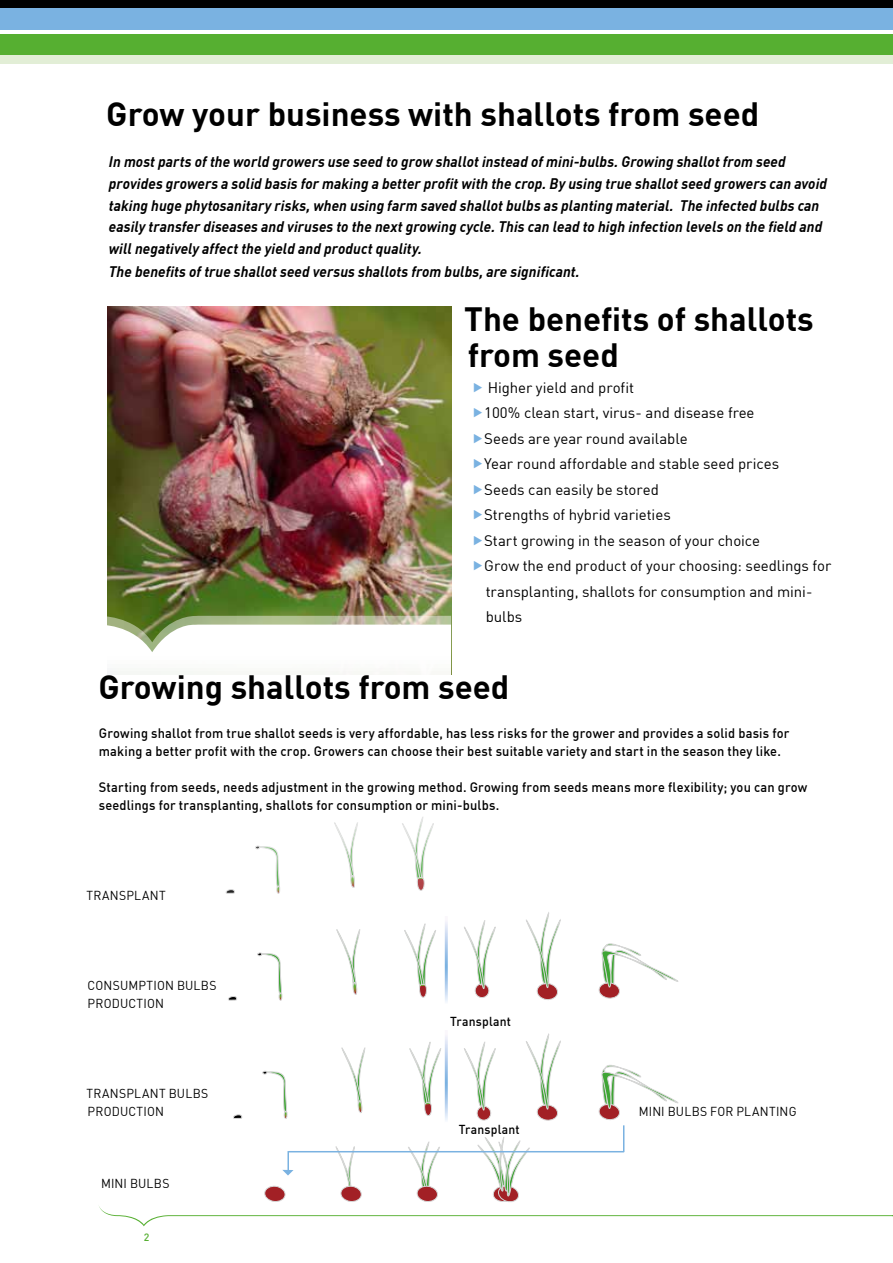
<style>
.page{position:relative;width:893px;height:1263px;background:#fff}
.page>*{position:absolute;margin:0;border:0;box-sizing:border-box;transform-origin:0 0}
.t1{font:700 33px/36px "DIN Offc Pro";color:#000}
.t2{font:italic 700 15px/21.9px "DIN Offc Pro";letter-spacing:.005em;color:#000;scale:.95 1}
.t3{font:15px/25.5px "DIN Offc Pro";letter-spacing:-.005em;color:#000}
.t4{font:500 13.5px/18px "DIN Offc Pro";letter-spacing:.015em;color:#000;scale:.95 1}
.t5{font:12.75px/18px "DIN Offc Pro";letter-spacing:.02em;color:#000;scale:.95 1}
.t6{font:500 12.75px "DIN Offc Pro";letter-spacing:.015em;color:#000;scale:.95 1}
.t7{font:500 10.5px "DIN Offc Pro";color:#56af31}
</style>
<div class="page">
<svg style="left:464px;top:920px;width:32px;height:78px"></svg>
<svg style="left:526px;top:912px;width:35px;height:88px"></svg>
<svg style="left:598px;top:943px;width:81px;height:56px"></svg>
<svg style="left:228px;top:996px;width:9px;height:4px"></svg>
<svg style="left:278px;top:971px;width:5px;height:29px"></svg>
<svg style="left:351px;top:971px;width:7px;height:23px"></svg>
<svg style="left:417px;top:971px;width:10px;height:26px"></svg>
<img style="left:107px;top:306px;width:344px;height:309px">
<svg style="left:107px;top:615px;width:344px;height:356px"></svg>
<hr style="left:445px;top:916px;width:3px;height:88px;background:#fff">
<svg style="left:99px;top:1033px;width:794px;height:193px"></svg>
<div style="left:0;top:0;width:893px;height:9px;background:#000"></div>
<div style="left:0;top:34px;width:893px;height:21px;background:#56af31"></div>
<div style="left:0;top:9px;width:893px;height:21px;background:#7ab2e1"></div>
<div style="left:0;top:55px;width:893px;height:9px;background:#e2eed6"></div>
<h1 class="t1" style="left:106px;top:92px;width:654px">Grow your business with shallots from seed</h1>
<p class="t2" style="left:109px;top:149px;width:758px">In most parts of the world growers use seed to grow shallot instead of mini-bulbs. Growing shallot from seed provides growers a solid basis for making a better profit with the crop. By using true shallot seed growers can avoid taking huge phytosanitary risks, when using farm saved shallot bulbs as planting material. The infected bulbs can easily transfer diseases and viruses to the next growing cycle. This can lead to high infection levels on the field and will negatively affect the yield and product quality.<br>The benefits of true shallot seed versus shallots from bulbs, are significant.</p>
<h1 class="t1" style="left:464px;top:297px;width:351px">The benefits of shallots from seed</h1>
<p class="t3" style="left:484px;top:373px;width:348px">Higher yield and profit<br>100% clean start, virus- and disease free<br>Seeds are year round available<br>Year round affordable and stable seed prices<br>Seeds can easily be stored<br>Strengths of hybrid varieties<br>Start growing in the season of your choice<br>Grow the end product of your choosing: seedlings for transplanting, shallots for consumption and mini&shy;bulbs</p>
<h1 class="t1" style="left:98px;top:665px;width:412px">Growing shallots from seed</h1>
<p class="t4" style="left:99px;top:723px;width:728px">Growing shallot from true shallot seeds is very affordable, has less risks for the grower and provides a solid basis for making a better profit with the crop. Growers can choose their best suitable variety and start in the season they like.</p>
<p class="t4" style="left:99px;top:777px;width:748px">Starting from seeds, needs adjustment in the growing method. Growing from seeds means more flexibility; you can grow seedlings for transplanting, shallots for consumption or mini-bulbs.</p>
<p class="t5" style="left:86px;top:885px;width:85px">TRANSPLANT</p>
<p class="t5" style="left:87px;top:975px;width:137px">CONSUMPTION BULBS<br>PRODUCTION</p>
<p class="t5" style="left:86px;top:1083px;width:130px">TRANSPLANT BULBS<br>PRODUCTION</p>
<p class="t5" style="left:101px;top:1173px;width:73px">MINI BULBS</p>
<p class="t7" style="left:144px;top:1228px;width:7px">2</p>
<p class="t6" style="left:450px;top:1011px;width:65px">Transplant</p>
<p class="t6" style="left:459px;top:1119px;width:65px">Transplant</p>
<p class="t5" style="left:639px;top:1101px;width:167px">MINI BULBS FOR PLANTING</p>
</div>
